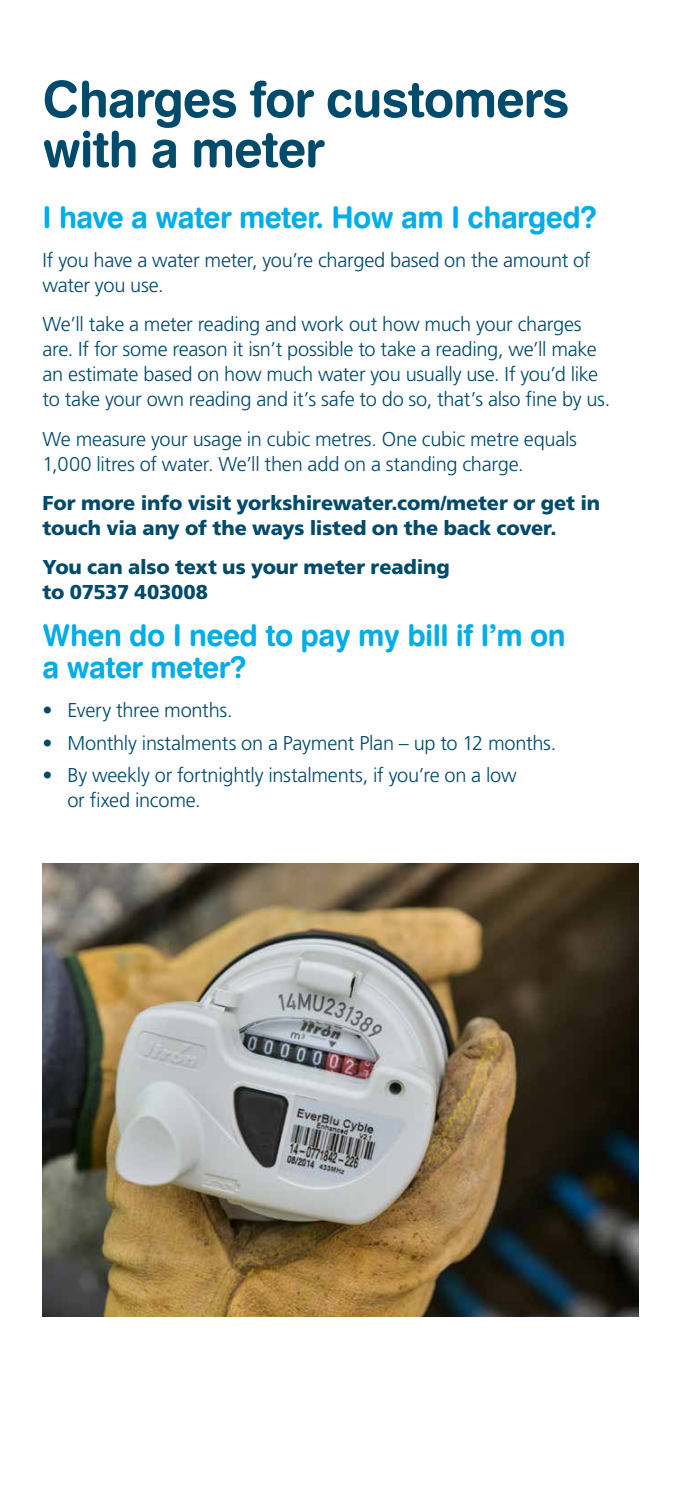
<style>
.page{position:relative;width:681px;height:1489px;background:#fff}
.page>*{position:absolute;margin:0;border:0;box-sizing:border-box;transform-origin:0 0}
.t1{font:50px/50px "Swiss 721 BT Bold Rounded";letter-spacing:-.02em;color:#004a6c}
.t2{font:30px/32.5px "Swiss 721 BT Bold Rounded";letter-spacing:-.02em;color:#00ade9}
.t3{font:300 20px/25px "Frutiger";letter-spacing:-.015em;color:#004a6c}
.t4{font:900 20px/25px "Frutiger";letter-spacing:-.01em;color:#004a6c}
</style>
<div class="page">
<img style="left:43px;top:863px;width:595px;height:453px">
<h1 class="t1" style="left:43px;top:73px;width:528px">Charges for customers with a meter</h1>
<h2 class="t2" style="left:43px;top:200px;width:555px">I have a water meter. How am I charged?</h2>
<p class="t3" style="left:43px;top:248px;width:549px">If you have a water meter, you’re charged based on the amount of water you use.</p>
<p class="t3" style="left:43px;top:312px;width:569px">We’ll take a meter reading and work out how much your charges are. If for some reason it isn’t possible to take a reading, we’ll make an estimate based on how much water you usually use. If you’d like to take your own reading and it’s safe to do so, that’s also fine by us.</p>
<p class="t3" style="left:43px;top:426px;width:535px">We measure your usage in cubic metres. One cubic metre equals<br>1,000 litres of water. We’ll then add on a standing charge.</p>
<p class="t4" style="left:43px;top:490px;width:559px">For more info visit yorkshirewater.com/meter or get in touch via any of the ways listed on the back cover.</p>
<p class="t4" style="left:43px;top:554px;width:408px">You can also text us your meter reading to 07537 403008</p>
<h2 class="t2" style="left:43px;top:618px;width:524px">When do I need to pay my bill if I’m on a water meter?</h2>
<p class="t3" style="left:43px;top:698px;width:191px">• Every three months.</p>
<p class="t3" style="left:43px;top:730px;width:515px">• Monthly instalments on a Payment Plan – up to 12 months.</p>
<p class="t3" style="left:67px;top:762px;width:450px;text-indent:-25px">• By weekly or fortnightly instalments, if you’re on a low or fixed income.</p>
</div>
